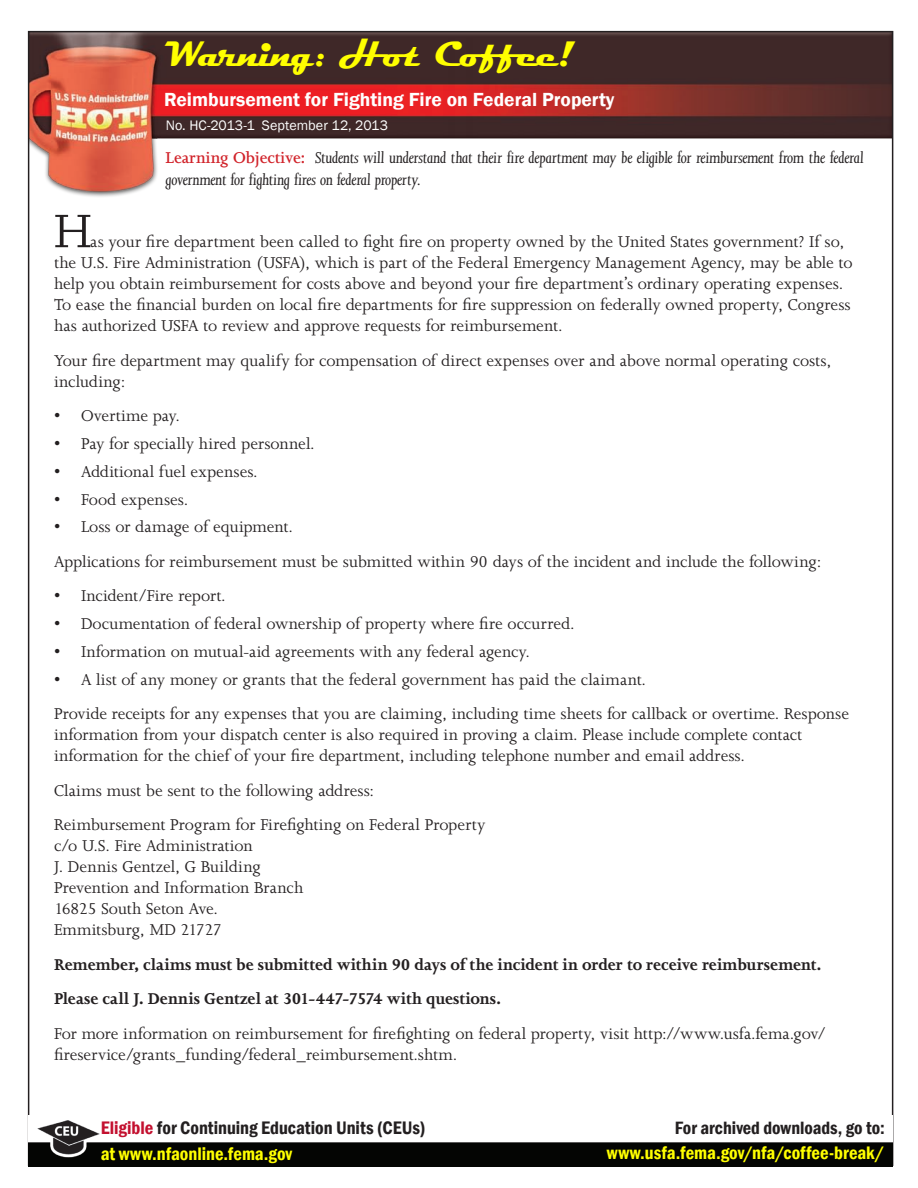
<style>
.page{position:relative;width:918px;height:1188px;background:#fff}
.page>*{position:absolute;margin:0;border:0;box-sizing:border-box;transform-origin:0 0}
.t1{font:54px "Joanna MT Std";color:#231f20}
.t2{font:700 35.85px "Magneto";letter-spacing:-.03em;color:#ff0}
.Topic_-_18pt{font:600 19.5px "Franklin Gothic";color:#fff}
.t3{font:600 condensed 18.6px "Franklin Gothic";color:#ff0}
.t4{font:600 condensed 18.6px "Franklin Gothic";color:#231f20}
.t5{font:600 condensed 18.3px "Franklin Gothic";color:#231f20}
.Bulleted_List{font:18px/21px "Joanna MT Std";letter-spacing:-.005em;color:#231f20}
.Body_text_14pt{font:italic 18px/21.9px "Joanna MT Std";letter-spacing:-.02em;color:#231f20}
.t6{font:700 18px "Joanna MT Std";color:#231f20}
.t7{font:14.1px "Franklin Gothic";color:#fff}
.s1{font-weight:600;font-style:normal;color:#d1232a}
.s2{color:#c3102f}
</style>
<div class="page">
<img style="left:31px;top:34px;width:859px;height:163px">
<img style="left:28px;top:1120px;width:864px;height:46px">
<p class="t2" style="left:164px;top:34px;width:410px">Warning: Hot Coffee!</p>
<p class="Topic_-_18pt" style="left:164px;top:87px;width:452px">Reimbursement for Fighting Fire on Federal Property</p>
<p class="t7" style="left:166px;top:117px;width:224px">No. HC-2013-1 September 12, 2013</p>
<p class="Body_text_14pt" style="left:166px;top:147px;width:700px"><span class="s1">Learning Objective:</span> Students will understand that their fire department may be eligible for reimbursement from the federal government for fighting fires on federal property.</p>
<p class="t1" style="left:54px;top:202px;width:39px">H</p>
<p class="Bulleted_List" style="left:54px;top:231px;width:800px;text-indent:36px">as your fire department been called to fight fire on property owned by the United States government? If so, the U.S. Fire Administration (USFA), which is part of the Federal Emergency Management Agency, may be able to help you obtain reimbursement for costs above and beyond your fire department’s ordinary operating expenses.<br>To ease the financial burden on local fire departments for fire suppression on federally owned property, Congress has authorized USFA to review and approve requests for reimbursement.</p>
<p class="Bulleted_List" style="left:54px;top:350px;width:779px">Your fire department may qualify for compensation of direct expenses over and above normal operating costs, including:</p>
<p class="Bulleted_List" style="left:54px;top:405px;width:128px">• Overtime pay.</p>
<p class="Bulleted_List" style="left:54px;top:433px;width:262px">• Pay for specially hired personnel.</p>
<p class="Bulleted_List" style="left:54px;top:461px;width:205px">• Additional fuel expenses.</p>
<p class="Bulleted_List" style="left:54px;top:489px;width:136px">• Food expenses.</p>
<p class="Bulleted_List" style="left:54px;top:517px;width:241px">• Loss or damage of equipment.</p>
<p class="Bulleted_List" style="left:54px;top:551px;width:769px">Applications for reimbursement must be submitted within 90 days of the incident and include the following:</p>
<p class="Bulleted_List" style="left:54px;top:586px;width:173px">• Incident/Fire report.</p>
<p class="Bulleted_List" style="left:54px;top:613px;width:522px">• Documentation of federal ownership of property where fire occurred.</p>
<p class="Bulleted_List" style="left:54px;top:641px;width:477px">• Information on mutual-aid agreements with any federal agency.</p>
<p class="Bulleted_List" style="left:54px;top:669px;width:594px">• A list of any money or grants that the federal government has paid the claimant.</p>
<p class="Bulleted_List" style="left:54px;top:703px;width:797px">Provide receipts for any expenses that you are claiming, including time sheets for callback or overtime. Response information from your dispatch center is also required in proving a claim. Please include complete contact information for the chief of your fire department, including telephone number and email address.</p>
<p class="Bulleted_List" style="left:54px;top:780px;width:322px">Claims must be sent to the following address:</p>
<p class="Bulleted_List" style="left:54px;top:814px;width:433px">Reimbursement Program for Firefighting on Federal Property</p>
<p class="Bulleted_List" style="left:54px;top:835px;width:200px">c/o U.S. Fire Administration</p>
<p class="Bulleted_List" style="left:54px;top:856px;width:209px">J. Dennis Gentzel, G Building</p>
<p class="Bulleted_List" style="left:54px;top:877px;width:251px">Prevention and Information Branch</p>
<p class="Bulleted_List" style="left:54px;top:898px;width:166px">16825 South Seton Ave.</p>
<p class="Bulleted_List" style="left:54px;top:919px;width:170px">Emmitsburg, MD 21727</p>
<p class="t6" style="left:54px;top:955px;width:769px">Remember, claims must be submitted within 90 days of the incident in order to receive reimbursement.</p>
<p class="t6" style="left:54px;top:989px;width:448px">Please call J. Dennis Gentzel at 301-447-7574 with questions.</p>
<p class="Bulleted_List" style="left:54px;top:1023px;width:774px">For more information on reimbursement for firefighting on federal property, visit http://www.usfa.fema.gov/</p>
<p class="Bulleted_List" style="left:54px;top:1044px;width:405px">fireservice/grants_funding/federal_reimbursement.shtm.</p>
<p class="t4" style="left:101px;top:1116px;width:326px"><span class="s2">Eligible</span> for Continuing Education Units (CEUs)</p>
<p class="t3" style="left:101px;top:1141px;width:193px">at www.nfaonline.fema.gov</p>
<p class="t5" style="left:675px;top:1115px;width:211px">For archived downloads, go to:</p>
<p class="t3" style="left:607px;top:1140px;width:279px">www.usfa.fema.gov/nfa/coffee-break/</p>
</div>
